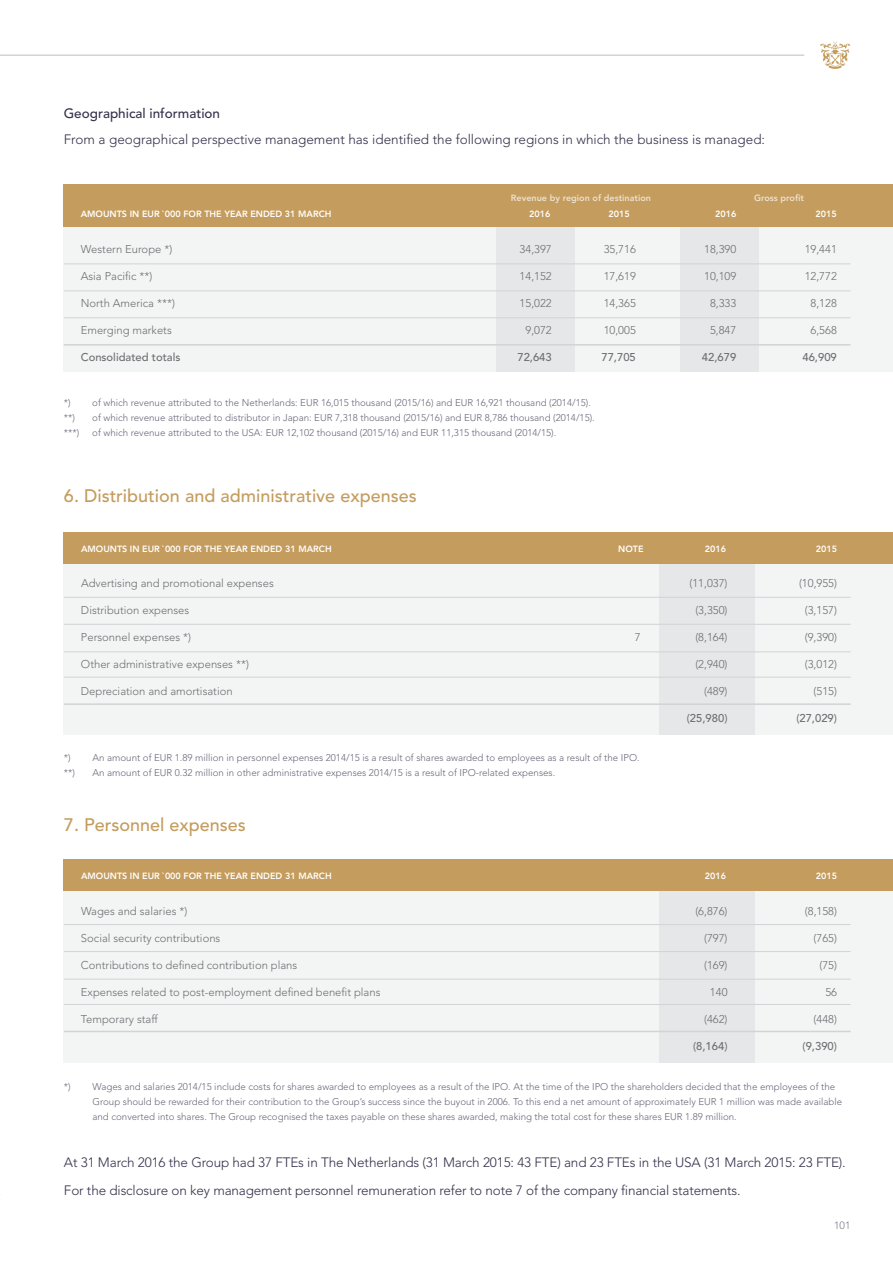
<style>
.page{position:relative;width:893px;height:1263px;background:#fff}
.page>*{position:absolute;margin:0;border:0;box-sizing:border-box;transform-origin:0 0}
.t1{font:500 18px "Avenir LT Std";color:#c49c5d}
.t2{font:300 13.5px/28.5px "Avenir LT Std";letter-spacing:-.01em;color:#34314a}
.t3{font:500 13.5px "Avenir LT Std";color:#34314a}
.t4{font:300 11.25px "Avenir LT Std";color:#6d6e71}
.t5{font:500 11.25px "Avenir LT Std";color:#6d6e71}
.t6{font:300 10.5px "Avenir LT Std";color:#827c8e}
.t7{font:300 9.75px/15px "Avenir LT Std";color:#6c667a}
.t8{font:800 9px "Avenir LT Std";color:#fff}
</style>
<div class="page">
<svg style="left:820px;top:42px;width:30px;height:27px"></svg>
<hr style="left:0;top:54px;width:804px;height:2px;background:#d1d3d4">
<div style="left:64px;top:197px;width:829px;height:175px;background:#f3f4f4"></div>
<div style="left:681px;top:220px;width:78px;height:152px;background:#e6e7e8"></div>
<div style="left:496px;top:220px;width:78px;height:152px;background:#e6e7e8"></div>
<div style="left:64px;top:184px;width:829px;height:43px;background:#c49c5d"></div>
<hr style="left:64px;top:264px;width:786px;height:1px;background:#d1d3d4">
<hr style="left:64px;top:344px;width:786px;height:2px;background:#d1d3d4">
<hr style="left:64px;top:318px;width:786px;height:1px;background:#d1d3d4">
<hr style="left:64px;top:291px;width:786px;height:1px;background:#d1d3d4">
<div style="left:64px;top:532px;width:829px;height:203px;background:#f3f4f4"></div>
<div style="left:659px;top:542px;width:96px;height:193px;background:#e6e7e8"></div>
<div style="left:64px;top:532px;width:829px;height:32px;background:#c49c5d"></div>
<hr style="left:64px;top:597px;width:787px;height:1px;background:#d1d3d4">
<hr style="left:64px;top:703px;width:787px;height:2px;background:#d1d3d4">
<hr style="left:64px;top:677px;width:787px;height:1px;background:#d1d3d4">
<hr style="left:64px;top:624px;width:787px;height:1px;background:#d1d3d4">
<hr style="left:64px;top:652px;width:787px;height:1px;background:#d1d3d4">
<div style="left:64px;top:860px;width:829px;height:202px;background:#f3f4f4"></div>
<div style="left:659px;top:870px;width:96px;height:192px;background:#e6e7e8"></div>
<div style="left:64px;top:860px;width:829px;height:31px;background:#c49c5d"></div>
<hr style="left:64px;top:924px;width:787px;height:1px;background:#d1d3d4">
<hr style="left:64px;top:1031px;width:787px;height:1px;background:#d1d3d4">
<hr style="left:64px;top:1004px;width:787px;height:1px;background:#d1d3d4">
<hr style="left:64px;top:951px;width:787px;height:1px;background:#d1d3d4">
<hr style="left:64px;top:979px;width:787px;height:1px;background:#d1d3d4">
<h2 class="t3" style="left:64px;top:106px;width:158px">Geographical information</h2>
<h2 class="t2" style="left:64px;top:125px;width:703px">From a geographical perspective management has identified the following regions in which the business is managed:</h2>
<p class="t8" style="left:511px;top:193px;width:142px">Revenue by region of destination</p>
<p class="t8" style="left:754px;top:193px;width:51px">Gross profit</p>
<p class="t8" style="left:81px;top:208px;width:252px">AMOUNTS IN EUR `000 FOR THE YEAR ENDED 31 MARCH</p>
<p class="t8" style="left:529px;top:208px;width:23px">2016</p>
<p class="t8" style="left:608px;top:208px;width:23px">2015</p>
<p class="t8" style="left:715px;top:208px;width:23px">2016</p>
<p class="t8" style="left:815px;top:208px;width:23px">2015</p>
<p class="t4" style="left:81px;top:242px;width:93px">Western Europe *)</p>
<p class="t4" style="left:520px;top:242px;width:34px">34,397</p>
<p class="t4" style="left:604px;top:242px;width:34px">35,716</p>
<p class="t4" style="left:704px;top:242px;width:34px">18,390</p>
<p class="t4" style="left:805px;top:242px;width:34px">19,441</p>
<p class="t4" style="left:81px;top:269px;width:73px">Asia Pacific **)</p>
<p class="t4" style="left:520px;top:269px;width:34px">14,152</p>
<p class="t4" style="left:604px;top:269px;width:34px">17,619</p>
<p class="t4" style="left:704px;top:269px;width:34px">10,109</p>
<p class="t4" style="left:805px;top:269px;width:34px">12,772</p>
<p class="t4" style="left:81px;top:296px;width:96px">North America ***)</p>
<p class="t4" style="left:520px;top:296px;width:34px">15,022</p>
<p class="t4" style="left:604px;top:296px;width:34px">14,365</p>
<p class="t4" style="left:710px;top:296px;width:28px">8,333</p>
<p class="t4" style="left:810px;top:296px;width:28px">8,128</p>
<p class="t4" style="left:81px;top:323px;width:93px">Emerging markets</p>
<p class="t4" style="left:525px;top:323px;width:28px">9,072</p>
<p class="t4" style="left:604px;top:323px;width:34px">10,005</p>
<p class="t4" style="left:710px;top:323px;width:28px">5,847</p>
<p class="t4" style="left:810px;top:323px;width:28px">6,568</p>
<p class="t5" style="left:81px;top:350px;width:101px">Consolidated totals</p>
<p class="t5" style="left:517px;top:350px;width:36px">72,643</p>
<p class="t5" style="left:601px;top:350px;width:36px">77,705</p>
<p class="t5" style="left:702px;top:350px;width:36px">42,679</p>
<p class="t5" style="left:802px;top:350px;width:36px">46,909</p>
<p class="t7" style="left:64px;top:396px;width:8px">*)</p>
<p class="t7" style="left:92px;top:396px;width:500px">of which revenue attributed to the Netherlands: EUR 16,015 thousand (2015/16) and EUR 16,921 thousand (2014/15).</p>
<p class="t7" style="left:64px;top:411px;width:13px">**)</p>
<p class="t7" style="left:92px;top:411px;width:504px">of which revenue attributed to distributor in Japan: EUR 7,318 thousand (2015/16) and EUR 8,786 thousand (2014/15).</p>
<p class="t7" style="left:64px;top:426px;width:17px">***)</p>
<p class="t7" style="left:92px;top:426px;width:466px">of which revenue attributed to the USA: EUR 12,102 thousand (2015/16) and EUR 11,315 thousand (2014/15).</p>
<h1 class="t1" style="left:64px;top:485px;width:354px">6. Distribution and administrative expenses</h1>
<p class="t8" style="left:81px;top:543px;width:252px">AMOUNTS IN EUR `000 FOR THE YEAR ENDED 31 MARCH</p>
<p class="t8" style="left:618px;top:543px;width:27px">NOTE</p>
<p class="t8" style="left:705px;top:543px;width:23px">2016</p>
<p class="t8" style="left:816px;top:543px;width:23px">2015</p>
<p class="t4" style="left:81px;top:576px;width:194px">Advertising and promotional expenses</p>
<p class="t4" style="left:689px;top:576px;width:40px">(11,037)</p>
<p class="t4" style="left:799px;top:576px;width:40px">(10,955)</p>
<p class="t4" style="left:81px;top:603px;width:110px">Distribution expenses</p>
<p class="t4" style="left:695px;top:603px;width:34px">(3,350)</p>
<p class="t4" style="left:805px;top:603px;width:34px">(3,157)</p>
<p class="t4" style="left:81px;top:630px;width:112px">Personnel expenses *)</p>
<p class="t4" style="left:635px;top:630px;width:7px">7</p>
<p class="t4" style="left:695px;top:630px;width:34px">(8,164)</p>
<p class="t4" style="left:805px;top:630px;width:34px">(9,390)</p>
<p class="t4" style="left:81px;top:657px;width:169px">Other administrative expenses **)</p>
<p class="t4" style="left:695px;top:657px;width:34px">(2,940)</p>
<p class="t4" style="left:805px;top:657px;width:34px">(3,012)</p>
<p class="t4" style="left:81px;top:684px;width:153px">Depreciation and amortisation</p>
<p class="t4" style="left:704px;top:684px;width:25px">(489)</p>
<p class="t4" style="left:814px;top:684px;width:25px">(515)</p>
<p class="t5" style="left:687px;top:711px;width:42px">(25,980)</p>
<p class="t5" style="left:796px;top:711px;width:42px">(27,029)</p>
<p class="t7" style="left:64px;top:750px;width:8px">*)</p>
<p class="t7" style="left:92px;top:750px;width:549px">An amount of EUR 1.89 million in personnel expenses 2014/15 is a result of shares awarded to employees as a result of the IPO.</p>
<p class="t7" style="left:64px;top:765px;width:13px">**)</p>
<p class="t7" style="left:92px;top:765px;width:464px">An amount of EUR 0.32 million in other administrative expenses 2014/15 is a result of IPO-related expenses.</p>
<h1 class="t1" style="left:64px;top:814px;width:183px">7. Personnel expenses</h1>
<p class="t8" style="left:81px;top:871px;width:252px">AMOUNTS IN EUR `000 FOR THE YEAR ENDED 31 MARCH</p>
<p class="t8" style="left:705px;top:871px;width:23px">2016</p>
<p class="t8" style="left:816px;top:871px;width:23px">2015</p>
<p class="t4" style="left:81px;top:904px;width:108px">Wages and salaries *)</p>
<p class="t4" style="left:695px;top:904px;width:34px">(6,876)</p>
<p class="t4" style="left:805px;top:904px;width:34px">(8,158)</p>
<p class="t4" style="left:81px;top:931px;width:141px">Social security contributions</p>
<p class="t4" style="left:704px;top:931px;width:25px">(797)</p>
<p class="t4" style="left:814px;top:931px;width:25px">(765)</p>
<p class="t4" style="left:81px;top:958px;width:218px">Contributions to defined contribution plans</p>
<p class="t4" style="left:704px;top:958px;width:25px">(169)</p>
<p class="t4" style="left:819px;top:958px;width:19px">(75)</p>
<p class="t4" style="left:81px;top:985px;width:301px">Expenses related to post-employment defined benefit plans</p>
<p class="t4" style="left:710px;top:985px;width:19px">140</p>
<p class="t4" style="left:825px;top:985px;width:13px">56</p>
<p class="t4" style="left:81px;top:1012px;width:78px">Temporary staff</p>
<p class="t4" style="left:704px;top:1012px;width:25px">(462)</p>
<p class="t4" style="left:814px;top:1012px;width:25px">(448)</p>
<p class="t5" style="left:693px;top:1039px;width:36px">(8,164)</p>
<p class="t5" style="left:803px;top:1039px;width:36px">(9,390)</p>
<p class="t7" style="left:64px;top:1079px;width:8px">*)</p>
<p class="t7" style="left:92px;top:1079px;width:751px">Wages and salaries 2014/15 include costs for shares awarded to employees as a result of the IPO. At the time of the IPO the shareholders decided that the employees of the<br>Group should be rewarded for their contribution to the Group’s success since the buyout in 2006. To this end a net amount of approximately EUR 1 million was made available and converted into shares. The Group recognised the taxes payable on these shares awarded, making the total cost for these shares EUR 1.89 million.</p>
<h2 class="t2" style="left:64px;top:1148px;width:783px">At 31 March 2016 the Group had 37 FTEs in The Netherlands (31 March 2015: 43 FTE) and 23 FTEs in the USA (31 March 2015: 23 FTE).<br>For the disclosure on key management personnel remuneration refer to note 7 of the company financial statements.</h2>
<p class="t6" style="left:834px;top:1219px;width:18px">101</p>
</div>
